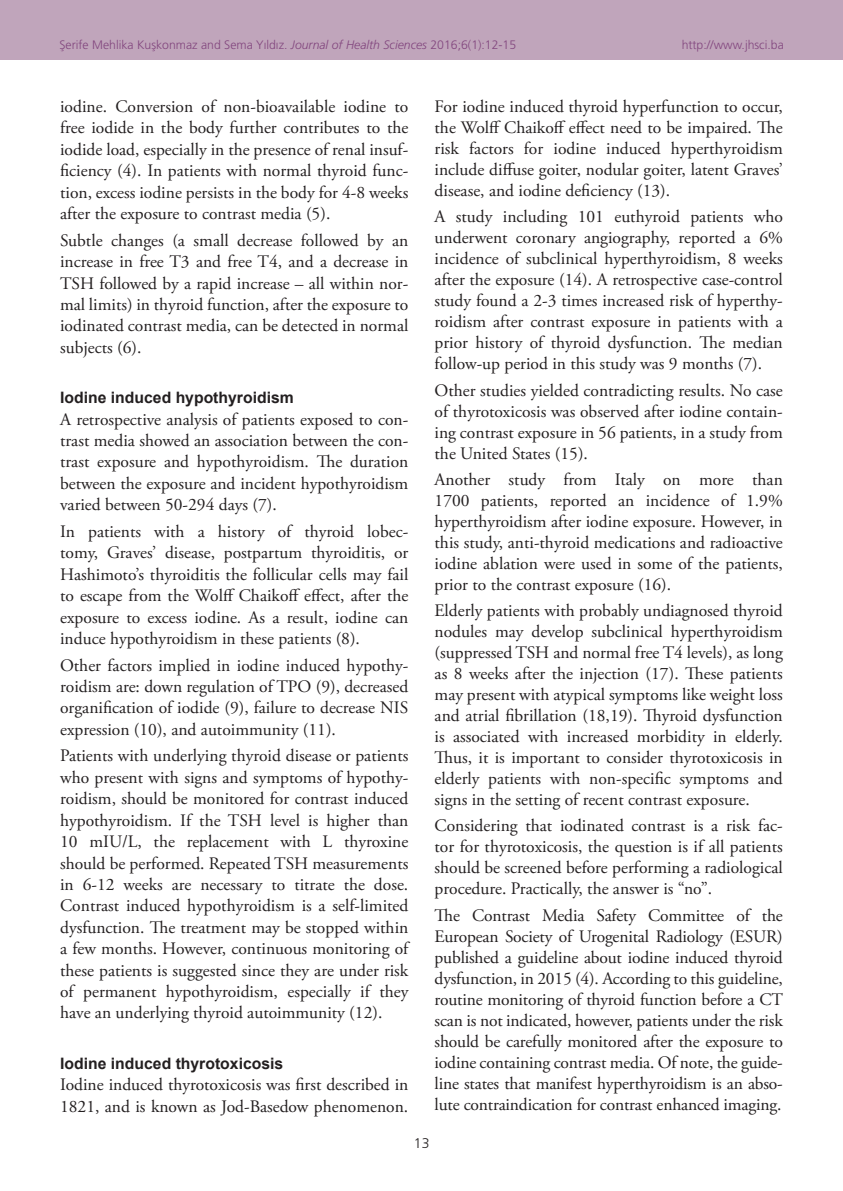
<style>
.page{position:relative;width:843px;height:1191px;background:#fff}
.page>*{position:absolute;margin:0;border:0;box-sizing:border-box;transform-origin:0 0}
.TX{font:17.5px/21px "Adobe Garamond Pro";color:#231f20;text-align:justify}
.t1{font:700 15.75px "Arial";color:#231f20}
.RF{font:300 14px "Frutiger CE";color:#231f20}
.RH{font:300 12.25px "Frutiger CE";color:#82467e}
.s1{font-style:italic}
</style>
<div class="page">
<div style="left:0;top:0;width:843px;height:60px;background:#c0a5bb"></div>
<p class="RH" style="left:60px;top:37px;width:458px">Şerife Mehlika Kuşkonmaz and Sema Yıldız. <span class="s1">Journal of Health Sciences</span> 2016;6(1):12-15</p>
<p class="RH" style="left:682px;top:37px;width:104px">http://www.jhsci.ba</p>
<p class="TX" style="left:60px;top:96px;width:350px">iodine. Conversion of non-bioavailable iodine to free iodide in the body further contributes to the iodide load, especially in the presence of renal insuf&shy;ficiency (4). In patients with normal thyroid func&shy;tion, excess iodine persists in the body for 4-8 weeks after the exposure to contrast media (5).</p>
<p class="TX" style="left:60px;top:230px;width:350px">Subtle changes (a small decrease followed by an increase in free T3 and free T4, and a decrease in TSH followed by a rapid increase – all within nor&shy;mal limits) in thyroid function, after the exposure to iodinated contrast media, can be detected in normal subjects (6).</p>
<h2 class="t1" style="left:60px;top:386px;width:235px">Iodine induced hypothyroidism</h2>
<p class="TX" style="left:60px;top:409px;width:350px">A retrospective analysis of patients exposed to con&shy;trast media showed an association between the con&shy;trast exposure and hypothyroidism. The duration between the exposure and incident hypothyroidism varied between 50-294 days (7).</p>
<p class="TX" style="left:60px;top:521px;width:350px">In patients with a history of thyroid lobec&shy;tomy, Graves’ disease, postpartum thyroiditis, or Hashimoto’s thyroiditis the follicular cells may fail to escape from the Wolff Chaikoff effect, after the exposure to excess iodine. As a result, iodine can induce hypothyroidism in these patients (8).</p>
<p class="TX" style="left:60px;top:655px;width:350px">Other factors implied in iodine induced hypothy&shy;roidism are: down regulation of TPO (9), decreased organification of iodide (9), failure to decrease NIS expression (10), and autoimmunity (11).</p>
<p class="TX" style="left:60px;top:746px;width:350px">Patients with underlying thyroid disease or patients who present with signs and symptoms of hypothy&shy;roidism, should be monitored for contrast induced hypothyroidism. If the TSH level is higher than 10 mIU/L, the replacement with L thyroxine should be performed. Repeated TSH measurements in 6-12 weeks are necessary to titrate the dose.<br>Contrast induced hypothyroidism is a self-limited dysfunction. The treatment may be stopped within a few months. However, continuous monitoring of these patients is suggested since they are under risk of permanent hypothyroidism, especially if they have an underlying thyroid autoimmunity (12).</p>
<h2 class="t1" style="left:60px;top:1052px;width:225px">Iodine induced thyrotoxicosis</h2>
<p class="TX" style="left:60px;top:1074px;width:350px">Iodine induced thyrotoxicosis was first described in<br>1821, and is known as Jod-Basedow phenomenon.</p>
<p class="TX" style="left:435px;top:97px;width:350px">For iodine induced thyroid hyperfunction to occur, the Wolff Chaikoff effect need to be impaired. The risk factors for iodine induced hyperthyroidism include diffuse goiter, nodular goiter, latent Graves’ disease, and iodine deficiency (13).</p>
<p class="TX" style="left:435px;top:207px;width:350px">A study including 101 euthyroid patients who underwent coronary angiography, reported a 6% incidence of subclinical hyperthyroidism, 8 weeks after the exposure (14). A retrospective case-control study found a 2-3 times increased risk of hyperthy&shy;roidism after contrast exposure in patients with a prior history of thyroid dysfunction. The median follow-up period in this study was 9 months (7).</p>
<p class="TX" style="left:435px;top:380px;width:350px">Other studies yielded contradicting results. No case of thyrotoxicosis was observed after iodine contain&shy;ing contrast exposure in 56 patients, in a study from the United States (15).</p>
<p class="TX" style="left:435px;top:469px;width:350px">Another study from Italy on more than 1700 patients, reported an incidence of 1.9% hyperthyroidism after iodine exposure. However, in this study, anti-thyroid medications and radioactive iodine ablation were used in some of the patients, prior to the contrast exposure (16).</p>
<p class="TX" style="left:435px;top:601px;width:350px">Elderly patients with probably undiagnosed thyroid nodules may develop subclinical hyperthyroidism (suppressed TSH and normal free T4 levels), as long as 8 weeks after the injection (17). These patients may present with atypical symptoms like weight loss and atrial fibrillation (18,19). Thyroid dysfunction is associated with increased morbidity in elderly.<br>Thus, it is important to consider thyrotoxicosis in elderly patients with non-specific symptoms and signs in the setting of recent contrast exposure.</p>
<p class="TX" style="left:435px;top:816px;width:350px">Considering that iodinated contrast is a risk fac&shy;tor for thyrotoxicosis, the question is if all patients should be screened before performing a radiological procedure. Practically, the answer is “no”.</p>
<p class="TX" style="left:435px;top:905px;width:350px">The Contrast Media Safety Committee of the European Society of Urogenital Radiology (ESUR) published a guideline about iodine induced thyroid dysfunction, in 2015 (4). According to this guideline, routine monitoring of thyroid function before a CT scan is not indicated, however, patients under the risk should be carefully monitored after the exposure to iodine containing contrast media. Of note, the guide&shy;line states that manifest hyperthyroidism is an abso&shy;lute contraindication for contrast enhanced imaging.</p>
<p class="RF" style="left:414px;top:1134px;width:17px">13</p>
</div>
